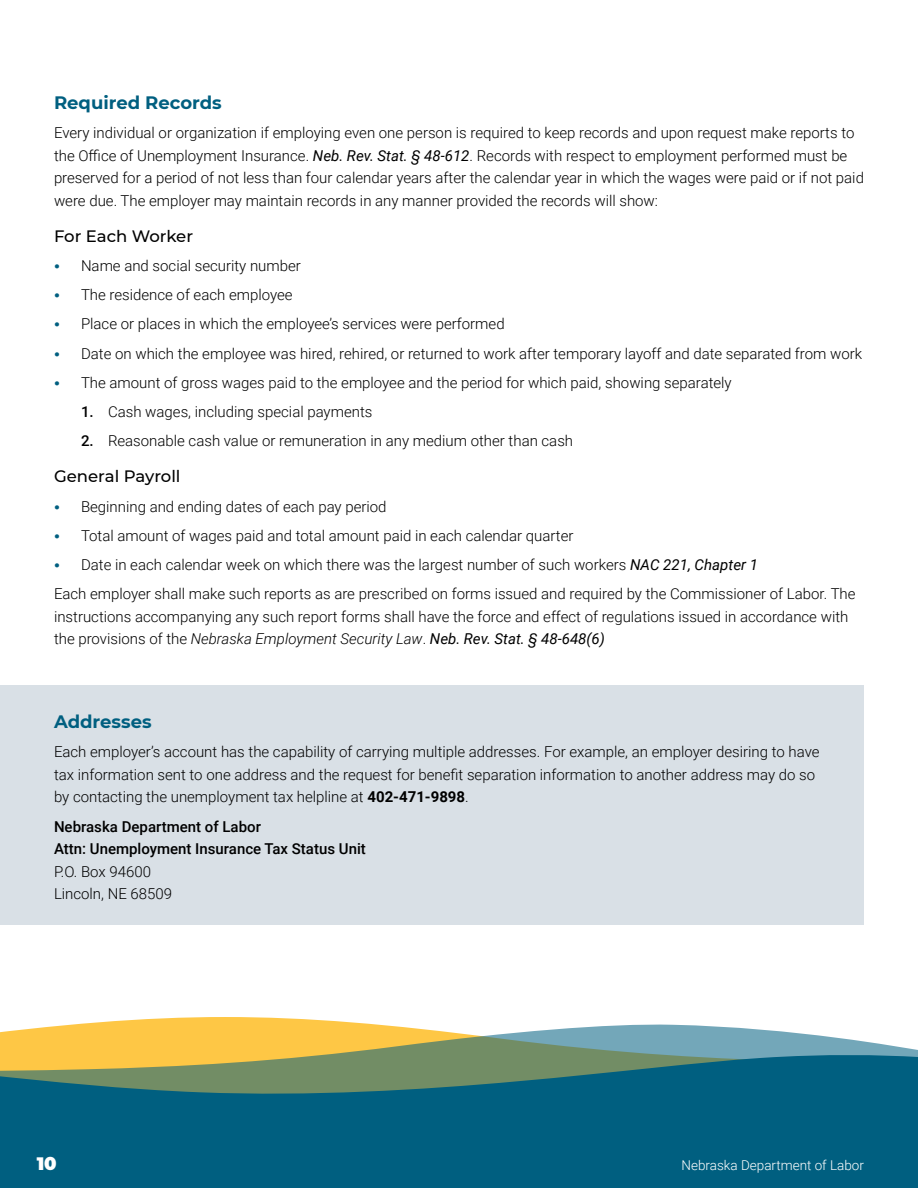
<style>
.page{position:relative;width:918px;height:1188px;background:#fff}
.page>*{position:absolute;margin:0;border:0;box-sizing:border-box;transform-origin:0 0}
.t1{font:700 18px "Montserrat";color:#005f80}
.t2{font:900 18px "Montserrat";color:#fff}
.t3{font:500 16.5px "Montserrat";color:#000}
.t4{font:300 15px/22.5px "Roboto";color:#000}
.t5{font:500 15px/22.5px "Roboto";color:#000}
.t6{font:300 13.5px "Roboto";color:#fff}
.s1{font-weight:400;font-style:italic}
.s2{font-family:"Montserrat";font-weight:700;font-size:16.5px;color:#005f80}
.s3{font-weight:500}
.s4{font-style:italic}
.s5{font-weight:700}
</style>
<div class="page">
<svg style="left:91px;top:1017px;width:267px;height:6px;fill:#fec745"></svg>
<svg style="left:0;top:1023px;width:918px;height:31px"></svg>
<svg style="left:0;top:1054px;width:918px;height:134px;background:#18697a"></svg>
<div style="left:0;top:685px;width:864px;height:240px;background:#d9e0e6"></div>
<p class="t1" style="left:54px;top:90px;width:169px">Required Records</p>
<p class="t4" style="left:54px;top:121px;width:812px">Every individual or organization if employing even one person is required to keep records and upon request make reports to the Office of Unemployment Insurance. <span class="s1">Neb. Rev. Stat. § 48-612</span>. Records with respect to employment performed must be preserved for a period of not less than four calendar years after the calendar year in which the wages were paid or if not paid were due. The employer may maintain records in any manner provided the records will show:</p>
<p class="t3" style="left:54px;top:224px;width:141px">For Each Worker</p>
<p class="t4" style="left:54px;top:254px;width:248px"><span class="s2">•</span> Name and social security number</p>
<p class="t4" style="left:54px;top:283px;width:240px"><span class="s2">•</span> The residence of each employee</p>
<p class="t4" style="left:54px;top:312px;width:452px"><span class="s2">•</span> Place or places in which the employee’s services were performed</p>
<p class="t4" style="left:54px;top:342px;width:810px"><span class="s2">•</span> Date on which the employee was hired, rehired, or returned to work after temporary layoff and date separated from work</p>
<p class="t4" style="left:54px;top:371px;width:679px"><span class="s2">•</span> The amount of gross wages paid to the employee and the period for which paid, showing separately</p>
<p class="t4" style="left:81px;top:400px;width:293px"><span class="s3">1.</span> Cash wages, including special payments</p>
<p class="t4" style="left:81px;top:429px;width:494px"><span class="s3">2.</span> Reasonable cash value or remuneration in any medium other than cash</p>
<p class="t3" style="left:54px;top:465px;width:128px">General Payroll</p>
<p class="t4" style="left:54px;top:495px;width:334px"><span class="s2">•</span> Beginning and ending dates of each pay period</p>
<p class="t4" style="left:54px;top:524px;width:521px"><span class="s2">•</span> Total amount of wages paid and total amount paid in each calendar quarter</p>
<p class="t4" style="left:54px;top:550px;width:803px;line-height:29.2px"><span class="s2">•</span> Date in each calendar week on which there was the largest number of such workers <span class="s1">NAC 221, Chapter 1<br></span>Each employer shall make such reports as are prescribed on forms issued and required by the Commissioner of Labor. The</p>
<p class="t4" style="left:54px;top:605px;width:796px">instructions accompanying any such report forms shall have the force and effect of regulations issued in accordance with the provisions of the <span class="s4">Nebraska Employment Security Law</span>. <span class="s1">Neb. Rev. Stat. § 48-648(6)</span></p>
<p class="t1" style="left:54px;top:709px;width:99px">Addresses</p>
<p class="t4" style="left:54px;top:740px;width:767px">Each employer’s account has the capability of carrying multiple addresses. For example, an employer desiring to have tax information sent to one address and the request for benefit separation information to another address may do so by contacting the unemployment tax helpline at <span class="s5">402-471-9898</span>.</p>
<p class="t5" style="left:54px;top:814px;width:313px">Nebraska Department of Labor<br>Attn: Unemployment Insurance Tax Status Unit</p>
<p class="t4" style="left:54px;top:859px;width:120px">P.O. Box 94600<br>Lincoln, NE 68509</p>
<p class="t2" style="left:37px;top:1150px;width:21px">10</p>
<p class="t6" style="left:682px;top:1156px;width:184px">Nebraska Department of Labor</p>
</div>
